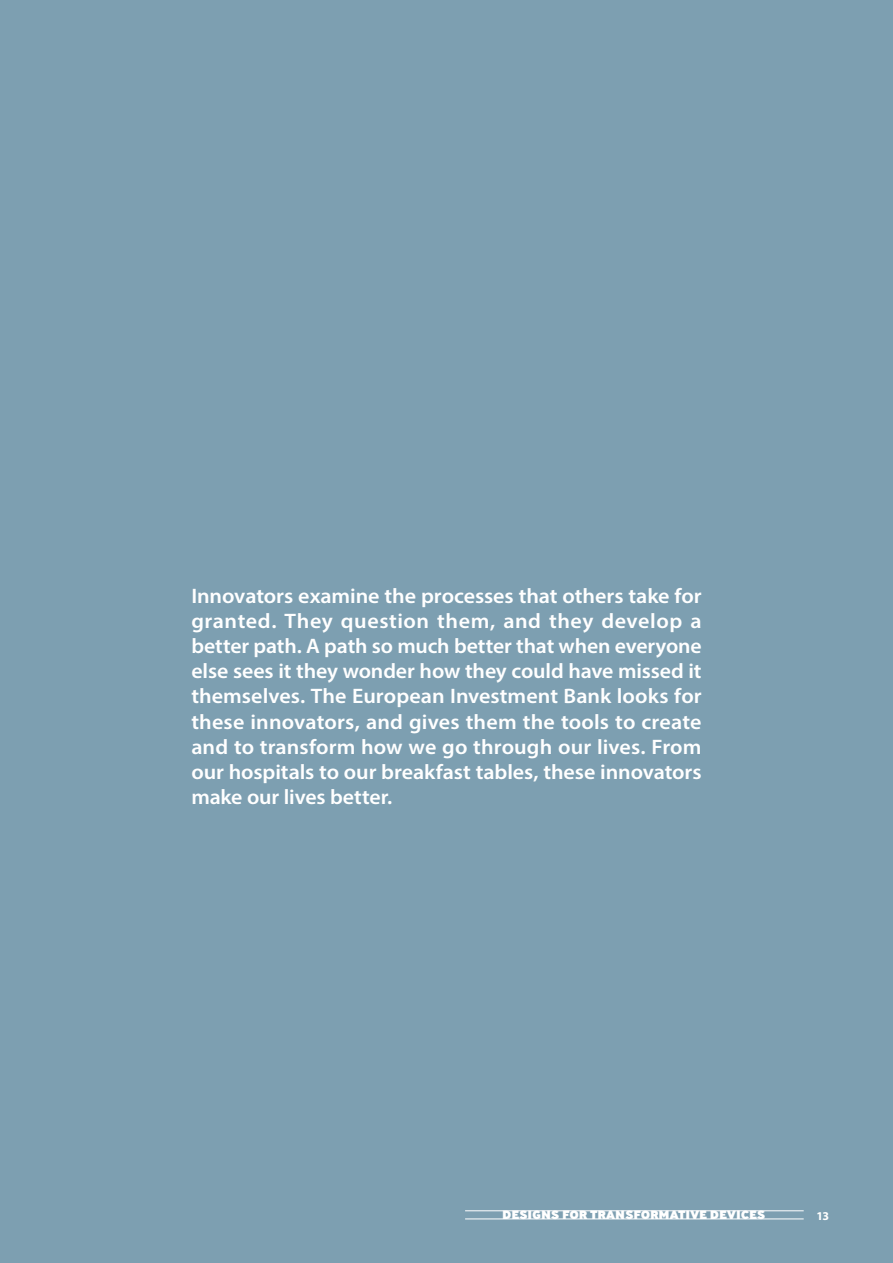
<style>
.page{position:relative;width:893px;height:1263px;background:#7d9fb1}
.page>*{position:absolute;margin:0;border:0;box-sizing:border-box;transform-origin:0 0}
._03_TXT_COURANT_EN{font:600 21px/25.2px "Myriad Pro";letter-spacing:-.005em;color:#fff;text-align:justify;scale:1.05 1}
.folio_traits_BLANC{font:800 12px "Ministry";letter-spacing:-.01em;color:#fff;scale:1.09 1}
.FOLIO{font:700 12px "Myriad Pro";color:#fff}
</style>
<div class="page">
<hr style="left:465px;top:1219px;width:339px;height:1px;background:#fff">
<hr style="left:465px;top:1210px;width:339px;height:1px;background:#fff">
<p class="_03_TXT_COURANT_EN" style="left:191px;top:582px;width:488px">Innovators examine the processes that others take for granted. They question them, and they develop a better path. A path so much better that when everyone else sees it they wonder how they could have missed it themselves. The European Investment Bank looks for these innovators, and gives them the tools to create and to transform how we go through our lives. From our hospitals to our breakfast tables, these innovators make our lives better.</p>
<p class="folio_traits_BLANC" style="left:502px;top:1207px;width:243px">DESIGNS FOR TRANSFORMATIVE DEVICES</p>
<p class="FOLIO" style="left:816px;top:1208px;width:14px">13</p>
</div>
